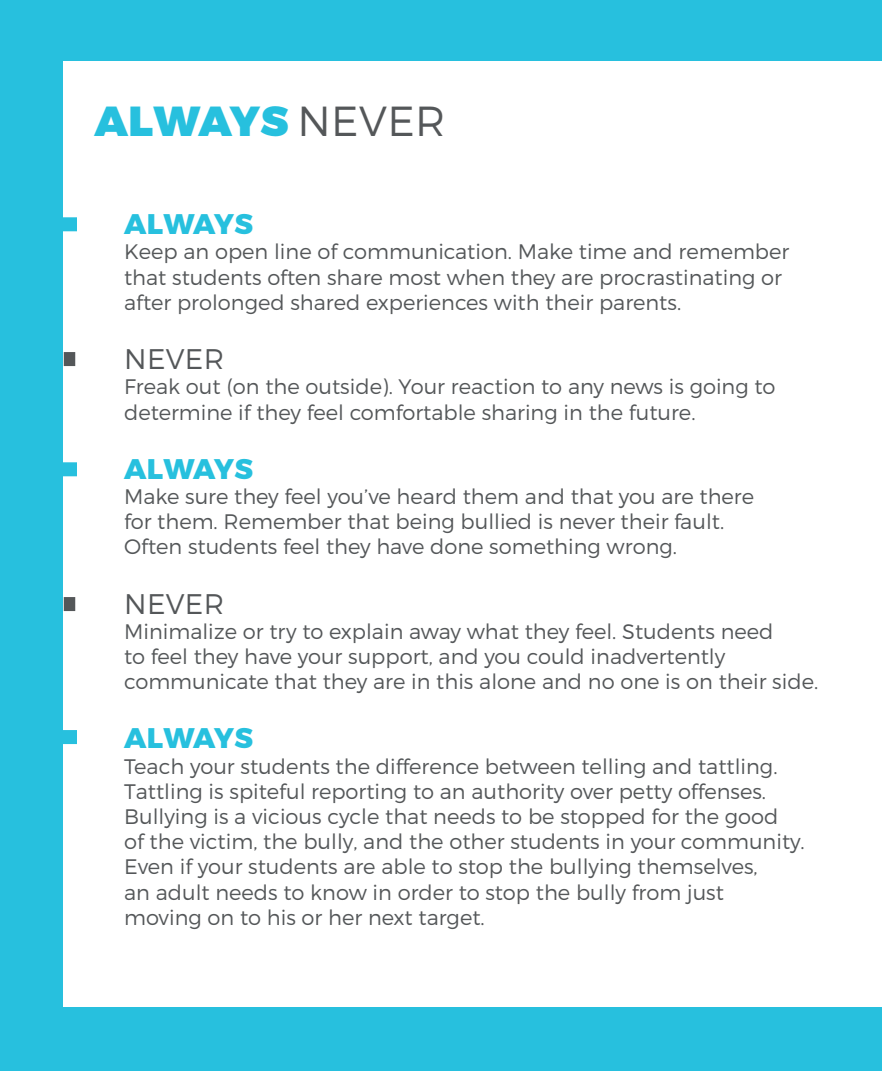
<style>
.page{position:relative;width:882px;height:1071px;background:#27c0de}
.page>*{position:absolute;margin:0;border:0;box-sizing:border-box;transform-origin:0 0}
.t1{font:900 42px "Montserrat";letter-spacing:.01em;color:#27c0de}
.t2{font:800 28.35px "Montserrat";letter-spacing:.01em;color:#27c0de}
.t3{font:300 28.35px "Montserrat";letter-spacing:.01em;color:#545759}
.t4{font:300 21px/25.2px "Montserrat";color:#545759}
.s1{font-weight:300;color:#545759}
</style>
<div class="page">
<div style="left:64px;top:61px;width:818px;height:946px;background:#fff"></div>
<div style="left:39px;top:217px;width:38px;height:14px;background:#27c0de"></div>
<div style="left:64px;top:352px;width:11px;height:14px;background:#545759"></div>
<div style="left:39px;top:462px;width:38px;height:14px;background:#27c0de"></div>
<div style="left:64px;top:597px;width:11px;height:14px;background:#545759"></div>
<div style="left:39px;top:730px;width:38px;height:14px;background:#27c0de"></div>
<p class="t1" style="left:94px;top:95px;width:353px">ALWAYS <span class="s1">NEVER</span></p>
<p class="t2" style="left:124px;top:207px;width:130px">ALWAYS</p>
<p class="t4" style="left:124px;top:239px;width:667px">Keep an open line of communication. Make time and remember that students often share most when they are procrastinating or after prolonged shared experiences with their parents.</p>
<p class="t3" style="left:124px;top:342px;width:101px">NEVER</p>
<p class="t4" style="left:124px;top:374px;width:653px">Freak out (on the outside). Your reaction to any news is going to determine if they feel comfortable sharing in the future.</p>
<p class="t2" style="left:124px;top:451px;width:130px">ALWAYS</p>
<p class="t4" style="left:124px;top:484px;width:631px">Make sure they feel you’ve heard them and that you are there for them. Remember that being bullied is never their fault.<br>Often students feel they have done something wrong.</p>
<p class="t3" style="left:124px;top:586px;width:101px">NEVER</p>
<p class="t4" style="left:124px;top:618px;width:696px">Minimalize or try to explain away what they feel. Students need<br>to feel they have your support, and you could inadvertently communicate that they are in this alone and no one is on their side.</p>
<p class="t2" style="left:124px;top:721px;width:130px">ALWAYS</p>
<p class="t4" style="left:124px;top:753px;width:682px">Teach your students the difference between telling and tattling.<br>Tattling is spiteful reporting to an authority over petty offenses.<br>Bullying is a vicious cycle that needs to be stopped for the good<br>of the victim, the bully, and the other students in your community.<br>Even if your students are able to stop the bullying themselves,<br>an adult needs to know in order to stop the bully from just moving on to his or her next target.</p>
</div>
